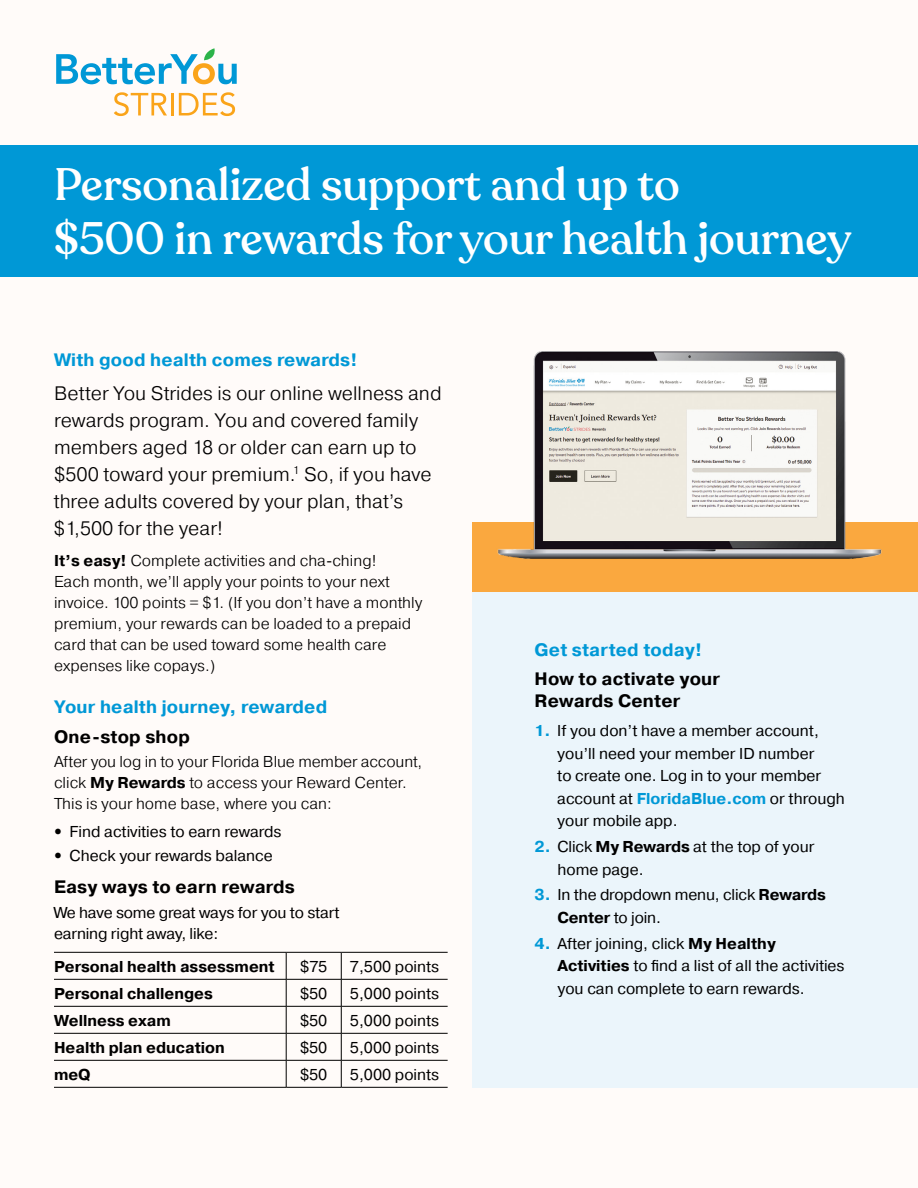
<style>
.page{position:relative;width:918px;height:1188px;background:#fffbf9}
.page>*{position:absolute;margin:0;border:0;box-sizing:border-box;transform-origin:0 0}
.body{font:500 45px/54px "Recoleta";color:#fff}
.Body_Copy_Smaller{font:300 19.5px/27px "Pragmatica";color:#000}
.Headline-NEW_BLUE{font:700 18px "Pragmatica";letter-spacing:.01em;color:#0098d6}
.Headline-NEW_BLACK{font:700 18px/22.5px "Pragmatica";letter-spacing:.01em;color:#000}
.Bullets_-_New_smalle{font:15.75px/22.5px "Pragmatica";color:#000}
.Body_Copy_Smaller-2{font:300 15.75px/21px "Pragmatica";color:#000}
.Bullets_-_New{font:700 15.75px "Pragmatica";color:#000}
.Bullets_-_New-2{font:15.75px "Pragmatica";color:#000}
.s1{font-weight:700}
.s2{font-family:"Avenir";font-weight:300}
.s3{font-weight:700;color:#0098d6}
</style>
<div class="page">
<div style="left:472px;top:591px;width:446px;height:497px;background:#ebf5fb"></div>
<div style="left:472px;top:522px;width:446px;height:70px;background:#faa83f"></div>
<div style="left:0;top:145px;width:918px;height:132px;background:#0098d6"></div>
<hr style="left:54px;top:952px;width:232px;height:1px;background:#000">
<hr style="left:286px;top:952px;width:55px;height:1px;background:#000">
<hr style="left:341px;top:952px;width:107px;height:1px;background:#000">
<hr style="left:54px;top:979px;width:232px;height:1px;background:#000">
<hr style="left:286px;top:979px;width:55px;height:1px;background:#000">
<hr style="left:341px;top:979px;width:107px;height:1px;background:#000">
<hr style="left:54px;top:1006px;width:232px;height:1px;background:#000">
<hr style="left:286px;top:1006px;width:55px;height:1px;background:#000">
<hr style="left:341px;top:1006px;width:107px;height:1px;background:#000">
<hr style="left:54px;top:1033px;width:232px;height:1px;background:#000">
<hr style="left:286px;top:1033px;width:55px;height:1px;background:#000">
<hr style="left:341px;top:1033px;width:107px;height:1px;background:#000">
<hr style="left:54px;top:1060px;width:232px;height:1px;background:#000">
<hr style="left:286px;top:1060px;width:55px;height:1px;background:#000">
<svg style="left:286px;top:952px;width:1px;height:135px"></svg>
<hr style="left:341px;top:1060px;width:107px;height:1px;background:#000">
<svg style="left:341px;top:952px;width:1px;height:135px"></svg>
<hr style="left:54px;top:1087px;width:232px;height:1px;background:#000">
<hr style="left:286px;top:1087px;width:55px;height:1px;background:#000">
<hr style="left:341px;top:1087px;width:107px;height:1px;background:#000">
<img style="left:497px;top:351px;width:385px;height:208px">
<svg style="left:56px;top:48px;width:181px;height:36px"></svg>
<svg style="left:114px;top:92px;width:53px;height:24px"></svg>
<hr style="left:171px;top:93px;width:3px;height:22px;background:#faa41a">
<svg style="left:179px;top:92px;width:56px;height:24px"></svg>
<p class="body" style="left:54px;top:159px;width:799px">Personalized support and up to<br>$500 in rewards for your health journey</p>
<p class="Headline-NEW_BLUE" style="left:54px;top:348px;width:305px">With good health comes rewards!</p>
<p class="Body_Copy_Smaller" style="left:54px;top:379px;width:389px">Better You Strides is our online wellness and rewards program. You and covered family members aged 18 or older can earn up to $500 toward your premium.<sup>1</sup> So, if you have three adults covered by your plan, that’s $1,500 for the year!</p>
<p class="Body_Copy_Smaller-2" style="left:54px;top:549px;width:370px"><span class="s1">It’s easy!</span> Complete activities and cha-ching!<br>Each month, we’ll apply your points to your next invoice. 100 points = $1. (If you don’t have a monthly premium, your rewards can be loaded to a prepaid card that can be used toward some health care expenses like copays.)</p>
<p class="Headline-NEW_BLUE" style="left:54px;top:696px;width:275px">Your health journey, rewarded</p>
<p class="Headline-NEW_BLACK" style="left:54px;top:725px;width:137px">One-stop shop</p>
<p class="Body_Copy_Smaller-2" style="left:54px;top:751px;width:370px">After you log in to your Florida Blue member account, click <span class="s1">My Rewards</span> to access your Reward Center.<br>This is your home base, where you can:</p>
<p class="Bullets_-_New_smalle" style="left:54px;top:820px;width:229px"><span class="s2">•</span> Find activities to earn rewards</p>
<p class="Bullets_-_New_smalle" style="left:54px;top:845px;width:220px"><span class="s2">•</span> Check your rewards balance</p>
<p class="Headline-NEW_BLACK" style="left:54px;top:876px;width:242px">Easy ways to earn rewards</p>
<p class="Bullets_-_New_smalle" style="left:54px;top:902px;width:287px;line-height:21px">We have some great ways for you to start earning right away, like:</p>
<p class="Bullets_-_New" style="left:54px;top:956px;width:222px">Personal health assessment</p>
<p class="Bullets_-_New-2" style="left:300px;top:957px;width:28px">$75</p>
<p class="Bullets_-_New-2" style="left:350px;top:957px;width:91px">7,500 points</p>
<p class="Bullets_-_New" style="left:54px;top:983px;width:160px">Personal challenges</p>
<p class="Bullets_-_New-2" style="left:300px;top:984px;width:29px">$50</p>
<p class="Bullets_-_New-2" style="left:350px;top:984px;width:91px">5,000 points</p>
<p class="Bullets_-_New" style="left:54px;top:1010px;width:118px">Wellness exam</p>
<p class="Bullets_-_New-2" style="left:300px;top:1011px;width:29px">$50</p>
<p class="Bullets_-_New-2" style="left:350px;top:1011px;width:91px">5,000 points</p>
<p class="Bullets_-_New" style="left:54px;top:1037px;width:172px">Health plan education</p>
<p class="Bullets_-_New-2" style="left:300px;top:1038px;width:29px">$50</p>
<p class="Bullets_-_New-2" style="left:350px;top:1038px;width:91px">5,000 points</p>
<p class="Bullets_-_New" style="left:54px;top:1064px;width:38px">meQ</p>
<p class="Bullets_-_New-2" style="left:300px;top:1065px;width:29px">$50</p>
<p class="Bullets_-_New-2" style="left:350px;top:1065px;width:91px">5,000 points</p>
<p class="Headline-NEW_BLUE" style="left:535px;top:638px;width:169px">Get started today!</p>
<p class="Headline-NEW_BLACK" style="left:535px;top:668px;width:187px">How to activate your<br>Rewards Center</p>
<p class="Bullets_-_New_smalle" style="left:557px;top:720px;width:289px;text-indent:-23px"><span class="s3">1.</span> If you don’t have a member account, you’ll need your member ID number<br>to create one. Log in to your member account at <span class="s3">FloridaBlue.com</span> or through your mobile app.</p>
<p class="Bullets_-_New_smalle" style="left:558px;top:836px;width:258px;text-indent:-23px"><span class="s3">2.</span> Click <span class="s1">My Rewards</span> at the top of your home page.</p>
<p class="Bullets_-_New_smalle" style="left:558px;top:884px;width:270px;text-indent:-23px"><span class="s3">3.</span> In the dropdown menu, click <span class="s1">Rewards<br>Center</span> to join.</p>
<p class="Bullets_-_New_smalle" style="left:558px;top:932px;width:289px;text-indent:-23px"><span class="s3">4.</span> After joining, click <span class="s1">My Healthy<br>Activities</span> to find a list of all the activities you can complete to earn rewards.</p>
</div>
